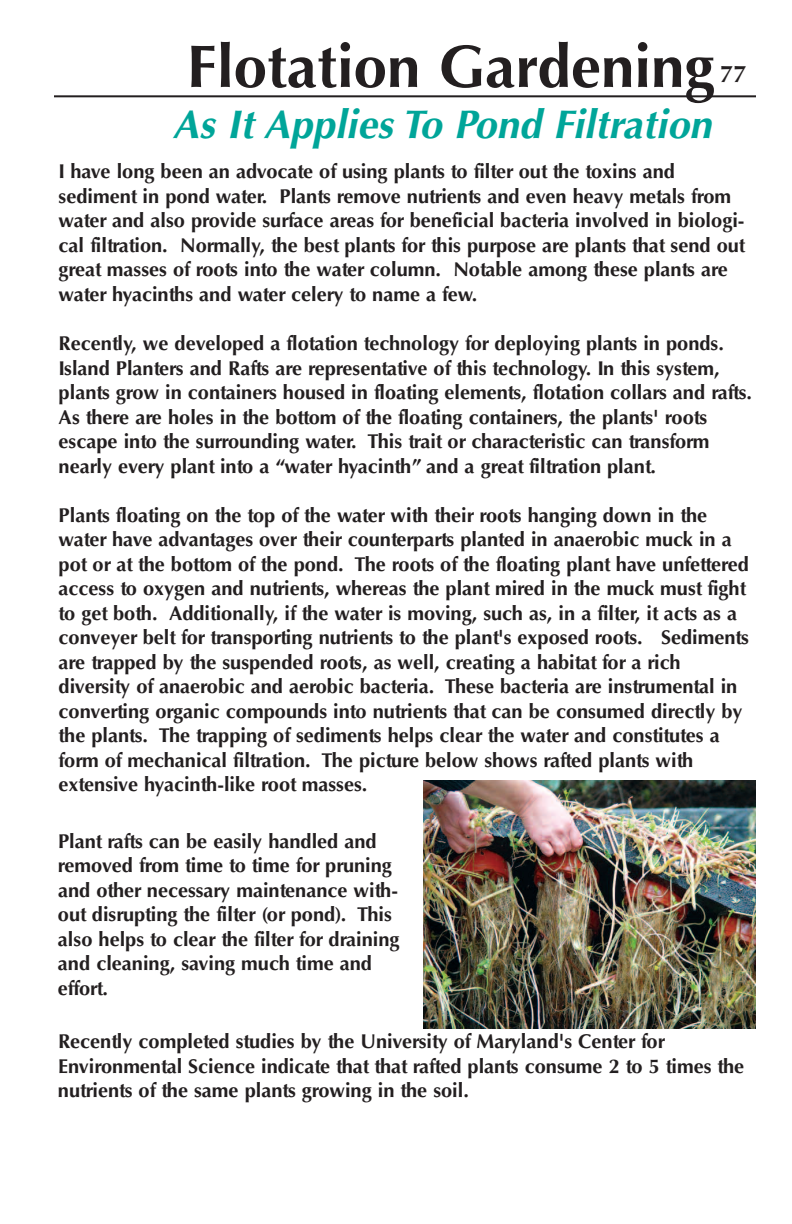
<style>
.page{position:relative;width:792px;height:1224px;background:#fff}
.page>*{position:absolute;margin:0;border:0;box-sizing:border-box;transform-origin:0 0}
.t1{font:700 60px "Optima";color:#231f20}
.t2{font:italic 700 40px "Optima";color:#00a599}
.t3{font:700 24px "Optima";color:#231f20}
.t4{font:700 20px/24.6px "Optima";color:#231f20}
</style>
<div class="page">
<hr style="left:54px;top:95px;width:702px;height:2px;background:#231f20">
<img style="left:423px;top:780px;width:333px;height:249px">
<h1 class="t1" style="left:187px;top:42px;width:529px">Flotation Gardening</h1>
<p class="t3" style="left:720px;top:64px;width:28px">77</p>
<h2 class="t2" style="left:173px;top:108px;width:541px">As It Applies To Pond Filtration</h2>
<p class="t4" style="left:59px;top:161px;width:688px">I have long been an advocate of using plants to filter out the toxins and sediment in pond water. Plants remove nutrients and even heavy metals from water and also provide surface areas for beneficial bacteria involved in biologi&shy;cal filtration. Normally, the best plants for this purpose are plants that send out great masses of roots into the water column. Notable among these plants are water hyacinths and water celery to name a few.</p>
<p class="t4" style="left:59px;top:333px;width:695px">Recently, we developed a flotation technology for deploying plants in ponds.<br>Island Planters and Rafts are representative of this technology. In this system, plants grow in containers housed in floating elements, flotation collars and rafts.<br>As there are holes in the bottom of the floating containers, the plants' roots escape into the surrounding water. This trait or characteristic can transform nearly every plant into a “water hyacinth” and a great filtration plant.</p>
<p class="t4" style="left:59px;top:505px;width:692px">Plants floating on the top of the water with their roots hanging down in the water have advantages over their counterparts planted in anaerobic muck in a pot or at the bottom of the pond. The roots of the floating plant have unfettered access to oxygen and nutrients, whereas the plant mired in the muck must fight to get both. Additionally, if the water is moving, such as, in a filter, it acts as a conveyer belt for transporting nutrients to the plant's exposed roots. Sediments are trapped by the suspended roots, as well, creating a habitat for a rich diversity of anaerobic and aerobic bacteria. These bacteria are instrumental in converting organic compounds into nutrients that can be consumed directly by the plants. The trapping of sediments helps clear the water and constitutes a form of mechanical filtration. The picture below shows rafted plants with extensive hyacinth-like root masses.</p>
<p class="t4" style="left:58px;top:831px;width:343px">Plant rafts can be easily handled and removed from time to time for pruning and other necessary maintenance with&shy;out disrupting the filter (or pond). This also helps to clear the filter for draining and cleaning, saving much time and effort.</p>
<p class="t4" style="left:58px;top:1031px;width:688px">Recently completed studies by the University of Maryland's Center for<br>Environmental Science indicate that that rafted plants consume 2 to 5 times the nutrients of the same plants growing in the soil.</p>
</div>
